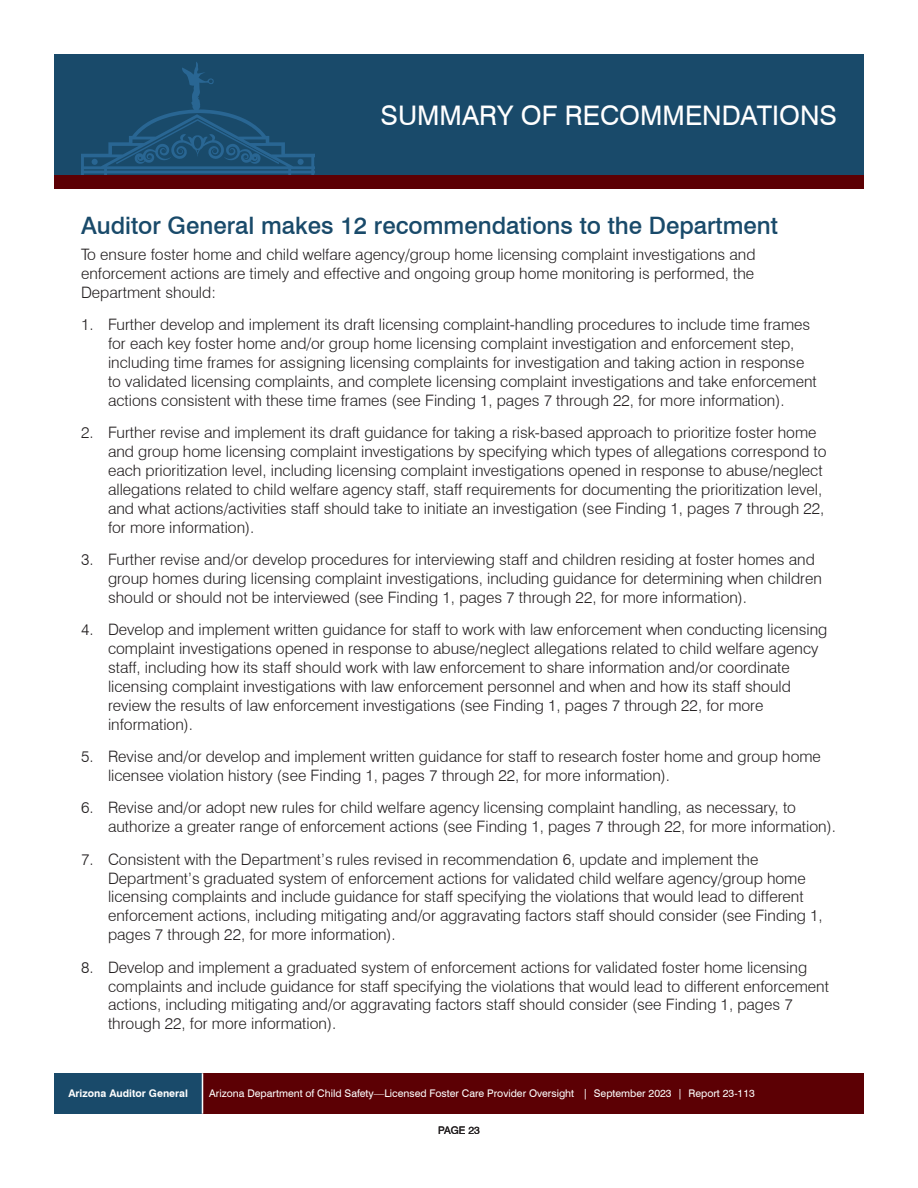
<style>
.page{position:relative;width:918px;height:1188px;background:#fff}
.page>*{position:absolute;margin:0;border:0;box-sizing:border-box;transform-origin:0 0}
.t1{font:27px "Swiss 721 BT";color:#fff}
.t2{font:500 24px "Swiss 721 BT";color:#194a6a}
.t3{font:300 15.75px/18.9px "Swiss 721 BT";color:#231f20}
.t4{font:10.5px "Swiss 721 BT";color:#fff}
.t5{font:700 10.5px "Swiss 721 BT";color:#fff}
.t6{font:10.5px "Swiss 721 BT";color:#231f20}
</style>
<div class="page">
<div style="left:54px;top:54px;width:810px;height:122px;background:#194a6a"></div>
<div style="left:54px;top:176px;width:810px;height:13px;background:#5c0004"></div>
<svg style="left:81px;top:62px;width:233px;height:112px"></svg>
<div style="left:54px;top:1073px;width:148px;height:41px;background:#194a6a"></div>
<div style="left:202px;top:1073px;width:662px;height:41px;background:#5c0004"></div>
<hr style="left:202px;top:1073px;width:1px;height:41px;background:#fff">
<h1 class="t1" style="left:381px;top:99px;width:458px">SUMMARY OF RECOMMENDATIONS</h1>
<h1 class="t1" style="left:573px;top:99px;width:265px">FINDING/CHAPTER X</h1>
<h2 class="t2" style="left:81px;top:211px;width:698px">Auditor General makes 12 recommendations to the Department</h2>
<p class="t3" style="left:81px;top:245px;width:676px;text-align:justify">To ensure foster home and child welfare agency/group home licensing complaint investigations and enforcement actions are timely and effective and ongoing group home monitoring is performed, the Department should:</p>
<p class="t3" style="left:108px;top:315px;width:710px;text-indent:-27px">1. Further develop and implement its draft licensing complaint-handling procedures to include time frames for each key foster home and/or group home licensing complaint investigation and enforcement step, including time frames for assigning licensing complaints for investigation and taking action in response to validated licensing complaints, and complete licensing complaint investigations and take enforcement actions consistent with these time frames (see Finding 1, pages 7 through 22, for more information).</p>
<p class="t3" style="left:108px;top:423px;width:720px;text-indent:-27px">2. Further revise and implement its draft guidance for taking a risk-based approach to prioritize foster home and group home licensing complaint investigations by specifying which types of allegations correspond to each prioritization level, including licensing complaint investigations opened in response to abuse/neglect allegations related to child welfare agency staff, staff requirements for documenting the prioritization level, and what actions/activities staff should take to initiate an investigation (see Finding 1, pages 7 through 22, for more information).</p>
<p class="t3" style="left:108px;top:550px;width:715px;text-indent:-27px">3. Further revise and/or develop procedures for interviewing staff and children residing at foster homes and group homes during licensing complaint investigations, including guidance for determining when children should or should not be interviewed (see Finding 1, pages 7 through 22, for more information).</p>
<p class="t3" style="left:108px;top:620px;width:721px;text-indent:-27px">4. Develop and implement written guidance for staff to work with law enforcement when conducting licensing complaint investigations opened in response to abuse/neglect allegations related to child welfare agency staff, including how its staff should work with law enforcement to share information and/or coordinate licensing complaint investigations with law enforcement personnel and when and how its staff should review the results of law enforcement investigations (see Finding 1, pages 7 through 22, for more information).</p>
<p class="t3" style="left:108px;top:747px;width:714px;text-indent:-27px">5. Revise and/or develop and implement written guidance for staff to research foster home and group home licensee violation history (see Finding 1, pages 7 through 22, for more information).</p>
<p class="t3" style="left:108px;top:798px;width:729px;text-indent:-27px">6. Revise and/or adopt new rules for child welfare agency licensing complaint handling, as necessary, to authorize a greater range of enforcement actions (see Finding 1, pages 7 through 22, for more information).</p>
<p class="t3" style="left:108px;top:850px;width:716px;text-indent:-27px">7. Consistent with the Department’s rules revised in recommendation 6, update and implement the Department’s graduated system of enforcement actions for validated child welfare agency/group home licensing complaints and include guidance for staff specifying the violations that would lead to different enforcement actions, including mitigating and/or aggravating factors staff should consider (see Finding 1, pages 7 through 22, for more information).</p>
<p class="t3" style="left:108px;top:958px;width:722px;text-indent:-27px">8. Develop and implement a graduated system of enforcement actions for validated foster home licensing complaints and include guidance for staff specifying the violations that would lead to different enforcement actions, including mitigating and/or aggravating factors staff should consider (see Finding 1, pages 7 through 22, for more information).</p>
<p class="t5" style="left:68px;top:1087px;width:121px">Arizona Auditor General</p>
<p class="t4" style="left:209px;top:1087px;width:547px">Arizona Department of Child Safety—Licensed Foster Care Provider Oversight | September 2023 | Report 23-113</p>
<p class="t4" style="left:260px;top:1087px;width:547px">Arizona Department of Child Safety—Lic nsed Foster Care Provider Oversight | September 2023 | Report 23-113</p>
<p class="t6" style="left:438px;top:1124px;width:43px">PAGE 23</p>
</div>
